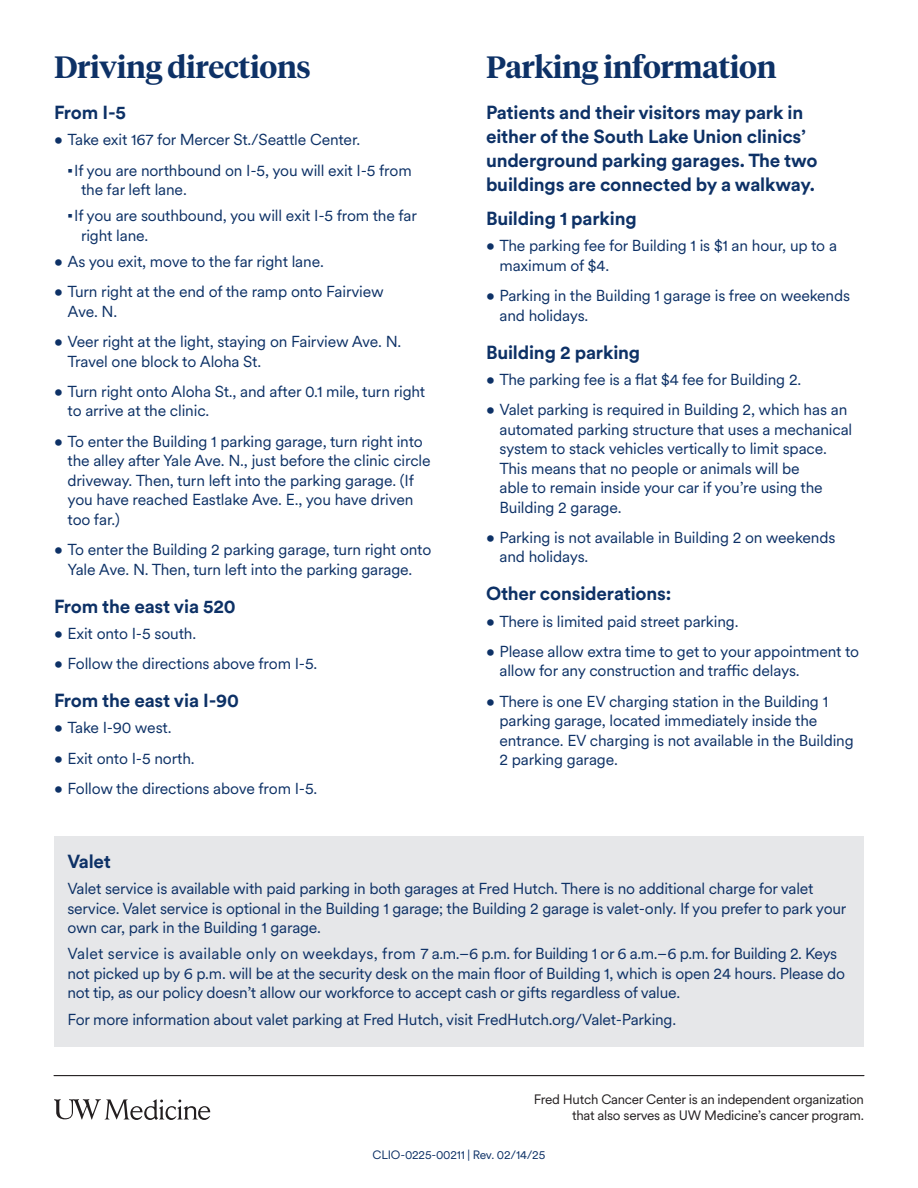
<style>
.page{position:relative;width:918px;height:1188px;background:#fff}
.page>*{position:absolute;margin:0;border:0;box-sizing:border-box;transform-origin:0 0}
.Big_head{font:600 30.75px "Tiempos Headline";letter-spacing:-.01em;color:#0d3166}
.t1{font:700 18.75px/24px "Circular XX";letter-spacing:-.01em;color:#0d3166}
.Body{font:15.75px/19.5px "Circular XX";letter-spacing:-.01em;color:#0d3166}
.t2{font:13.5px/16.2px "Circular XX";letter-spacing:-.02em;color:#231f20;text-align:right}
.Body-2{font:12px "Circular XX";letter-spacing:-.015em;color:#0d3166}
.s1{font-family:"Arial"}
</style>
<div class="page">
<svg style="left:54px;top:1099px;width:156px;height:21px"></svg>
<hr style="left:54px;top:1075px;width:810px;height:1px;background:#231f20">
<div style="left:54px;top:836px;width:810px;height:211px;background:#e6e7e9"></div>
<p class="Big_head" style="left:54px;top:46px;width:258px">Driving directions</p>
<p class="t1" style="left:54px;top:100px;width:74px">From I-5</p>
<p class="Body" style="left:54px;top:129px;width:308px">• Take exit 167 for Mercer St./Seattle Center.</p>
<p class="Body" style="left:81px;top:160px;width:332px;text-indent:-14px"><span class="s1">▪</span>If you are northbound on I-5, you will exit I-5 from the far left lane.</p>
<p class="Body" style="left:81px;top:205px;width:337px;text-indent:-14px"><span class="s1">▪</span>If you are southbound, you will exit I-5 from the far right lane.</p>
<p class="Body" style="left:54px;top:251px;width:271px">• As you exit, move to the far right lane.</p>
<p class="Body" style="left:68px;top:281px;width:318px;text-indent:-14px">• Turn right at the end of the ramp onto Fairview<br>Ave. N.</p>
<p class="Body" style="left:68px;top:331px;width:335px;text-indent:-14px">• Veer right at the light, staying on Fairview Ave. N.<br>Travel one block to Aloha St.</p>
<p class="Body" style="left:68px;top:381px;width:359px;text-indent:-14px">• Turn right onto Aloha St., and after 0.1 mile, turn right to arrive at the clinic.</p>
<p class="Body" style="left:68px;top:431px;width:365px;text-indent:-14px">• To enter the Building 1 parking garage, turn right into the alley after Yale Ave. N., just before the clinic circle driveway. Then, turn left into the parking garage. (If you have reached Eastlake Ave. E., you have driven too far.)</p>
<p class="Body" style="left:54px;top:539px;width:379px;text-align:center">• To enter the Building 2 parking garage, turn right onto<br>Yale Ave. N. Then, turn left into the parking garage.</p>
<p class="t1" style="left:54px;top:593px;width:183px">From the east via 520</p>
<p class="Body" style="left:54px;top:623px;width:144px">• Exit onto I-5 south.</p>
<p class="Body" style="left:54px;top:653px;width:265px">• Follow the directions above from I-5.</p>
<p class="t1" style="left:54px;top:688px;width:186px">From the east via I-90</p>
<p class="Body" style="left:54px;top:717px;width:119px">• Take I-90 west.</p>
<p class="Body" style="left:54px;top:748px;width:142px">• Exit onto I-5 north.</p>
<p class="Body" style="left:54px;top:778px;width:265px">• Follow the directions above from I-5.</p>
<p class="Big_head" style="left:486px;top:46px;width:292px">Parking information</p>
<p class="t1" style="left:486px;top:100px;width:333px">Patients and their visitors may park in either of the South Lake Union clinics’ underground parking garages. The two buildings are connected by a walkway.</p>
<p class="t1" style="left:486px;top:206px;width:152px">Building 1 parking</p>
<p class="Body" style="left:500px;top:235px;width:339px;text-indent:-14px">• The parking fee for Building 1 is $1 an hour, up to a maximum of $4.</p>
<p class="Body" style="left:500px;top:285px;width:352px;text-indent:-14px">• Parking in the Building 1 garage is free on weekends and holidays.</p>
<p class="t1" style="left:486px;top:339px;width:156px">Building 2 parking</p>
<p class="Body" style="left:486px;top:369px;width:317px">• The parking fee is a flat $4 fee for Building 2.</p>
<p class="Body" style="left:500px;top:399px;width:354px;text-indent:-14px">• Valet parking is required in Building 2, which has an automated parking structure that uses a mechanical system to stack vehicles vertically to limit space.<br>This means that no people or animals will be<br>able to remain inside your car if you’re using the Building 2 garage.</p>
<p class="Body" style="left:500px;top:527px;width:337px;text-indent:-14px">• Parking is not available in Building 2 on weekends and holidays.</p>
<p class="t1" style="left:486px;top:581px;width:187px">Other considerations:</p>
<p class="Body" style="left:486px;top:611px;width:254px">• There is limited paid street parking.</p>
<p class="Body" style="left:500px;top:641px;width:361px;text-indent:-14px">• Please allow extra time to get to your appointment to allow for any construction and traffic delays.</p>
<p class="Body" style="left:500px;top:691px;width:356px;text-indent:-14px">• There is one EV charging station in the Building 1 parking garage, located immediately inside the entrance. EV charging is not available in the Building 2 parking garage.</p>
<p class="t1" style="left:68px;top:849px;width:45px">Valet</p>
<p class="Body" style="left:68px;top:878px;width:780px">Valet service is available with paid parking in both garages at Fred Hutch. There is no additional charge for valet service. Valet service is optional in the Building 1 garage; the Building 2 garage is valet-only. If you prefer to park your own car, park in the Building 1 garage.</p>
<p class="Body" style="left:68px;top:943px;width:779px">Valet service is available only on weekdays, from 7 a.m.–6 p.m. for Building 1 or 6 a.m.–6 p.m. for Building 2. Keys not picked up by 6 p.m. will be at the security desk on the main floor of Building 1, which is open 24 hours. Please do not tip, as our policy doesn’t allow our workforce to accept cash or gifts regardless of value.</p>
<p class="Body" style="left:68px;top:1009px;width:610px">For more information about valet parking at Fred Hutch, visit FredHutch.org/Valet-Parking.</p>
<p class="t2" style="left:534px;top:1090px;width:332px">Fred Hutch Cancer Center is an independent organization that also serves as UW Medicine’s cancer program.</p>
<p class="Body-2" style="left:373px;top:1146px;width:174px">CLIO-0225-00211 | Rev. 02/14/25</p>
</div>
